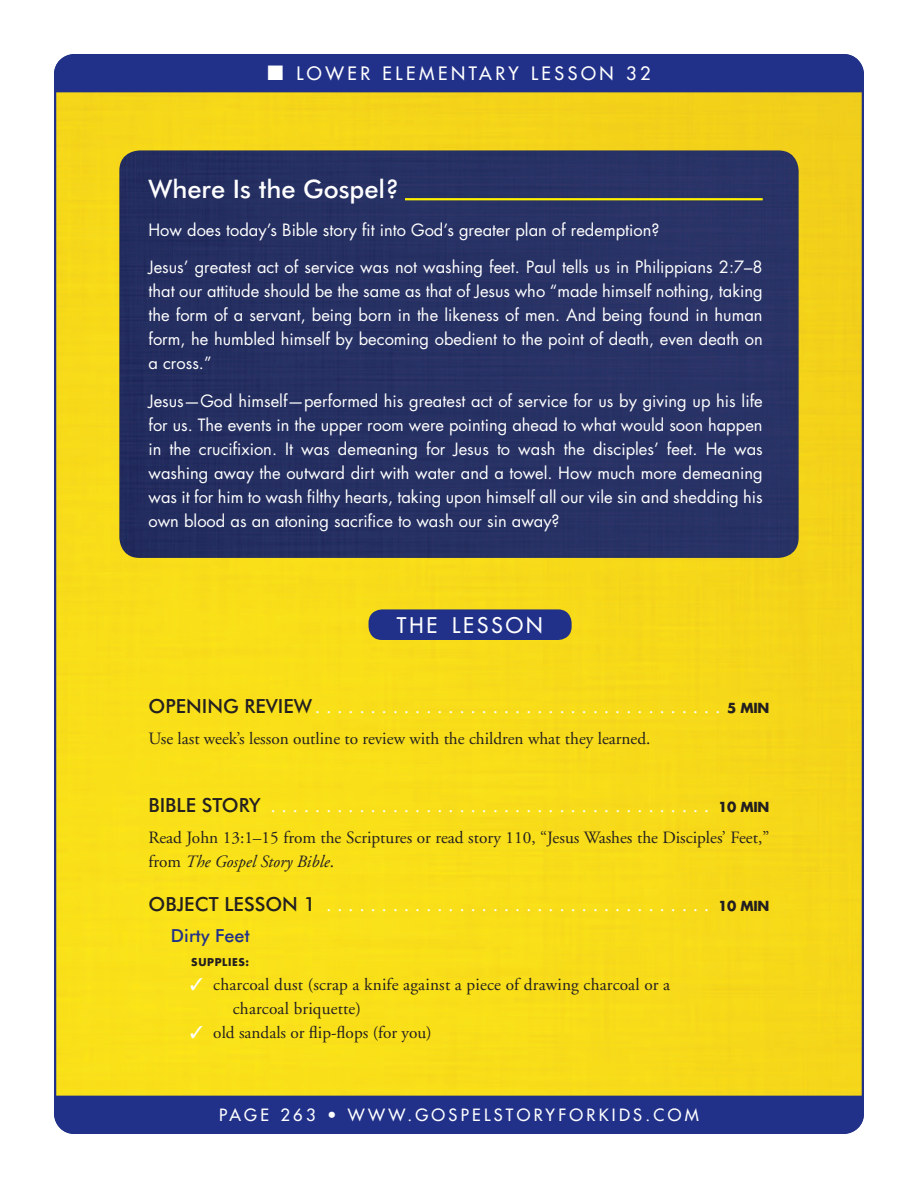
<style>
.page{position:relative;width:918px;height:1188px;background:#fff}
.page>*{position:absolute;margin:0;border:0;box-sizing:border-box;transform-origin:0 0}
.WIJ_HED{font:500 25.5px "Futura BT";color:#fff}
.Head{font:21px "Futura";letter-spacing:.145em;color:#fff}
.SUB_1{font:19.5px "Adobe Garamond";color:#fff}
.t1{font:18px "Futura";letter-spacing:.2em;color:#fff}
.LS_Subhead_2{font:500 18px "Futura BT";color:#213189}
.TXT{font:17.25px/24px "Adobe Garamond";color:#231f20}
.WIJ_Txt{font:16.5px/24px "Futura";color:#fff;text-align:justify}
.t2{font:16.5px "Futura";letter-spacing:.2em;color:#fff}
.LS_Supply_List_Inden{font:700 10.5px "Futura";letter-spacing:.06em;color:#231f20}
.s1{font-family:"Futura BT";font-weight:500;color:#231f20}
.s2{font-family:"Futura";font-weight:700;font-size:13.5px;color:#231f20}
.s3{font-style:italic}
.s4{color:#fff}
</style>
<div class="page">
<img style="left:57px;top:92px;width:804px;height:1004px">
<div style="left:54px;top:54px;width:810px;height:38px;background:#213189"></div>
<div style="left:54px;top:1096px;width:810px;height:38px;background:#213189"></div>
<div style="left:119px;top:150px;width:680px;height:408px;background:#273164"></div>
<hr style="left:405px;top:198px;width:358px;height:2px;background:#fff101">
<div style="left:369px;top:609px;width:203px;height:31px;background:#213189;border-radius:14px"></div>
<p class="t1" style="left:267px;top:62px;width:385px">■ LOWER ELEMENTARY LESSON 32</p>
<p class="WIJ_HED" style="left:148px;top:174px;width:252px">Where Is the Gospel?</p>
<p class="WIJ_Txt" style="left:148px;top:218px;width:513px">How does today’s Bible story fit into God’s greater plan of redemption?</p>
<p class="WIJ_Txt" style="left:148px;top:255px;width:616px">Jesus’ greatest act of service was not washing feet. Paul tells us in Philippians 2:7–8 that our attitude should be the same as that of Jesus who “made himself nothing, taking the form of a servant, being born in the likeness of men. And being found in human form, he humbled himself by becoming obedient to the point of death, even death on a cross.”</p>
<p class="WIJ_Txt" style="left:148px;top:389px;width:616px">Jesus—God himself—performed his greatest act of service for us by giving up his life for us. The events in the upper room were pointing ahead to what would soon happen in the crucifixion. It was demeaning for Jesus to wash the disciples’ feet. He was washing away the outward dirt with water and a towel. How much more demeaning was it for him to wash filthy hearts, taking upon himself all our vile sin and shedding his own blood as an atoning sacrifice to wash our sin away?</p>
<p class="Head" style="left:397px;top:612px;width:147px">THE LESSON</p>
<p class="SUB_1" style="left:148px;top:696px;width:623px"><span class="s1">OPENING REVIEW</span>..................................... <span class="s2">5 MIN</span></p>
<p class="TXT" style="left:148px;top:727px;width:504px">Use last week’s lesson outline to review with the children what they learned.</p>
<p class="SUB_1" style="left:148px;top:795px;width:623px"><span class="s1">BIBLE STORY</span> ........................................ <span class="s2">10 MIN</span></p>
<p class="TXT" style="left:148px;top:826px;width:622px">Read John 13:1–15 from the Scriptures or read story 110, “Jesus Washes the Disciples’ Feet,” from <span class="s3">The Gospel Story Bible</span>.</p>
<p class="SUB_1" style="left:148px;top:894px;width:623px"><span class="s1">OBJECT LESSON 1</span> ................................... <span class="s2">10 MIN</span></p>
<p class="LS_Subhead_2" style="left:171px;top:924px;width:80px">Dirty Feet</p>
<p class="LS_Supply_List_Inden" style="left:191px;top:955px;width:60px">SUPPLIES:</p>
<p class="TXT" style="left:233px;top:973px;width:439px;text-indent:-43px"><span class="s4">✓</span> charcoal dust (scrap a knife against a piece of drawing charcoal or a charcoal briquette)</p>
<p class="TXT" style="left:190px;top:1021px;width:243px"><span class="s4">✓</span> old sandals or flip-flops (for you)</p>
<p class="t2" style="left:219px;top:1105px;width:481px">PAGE 263 • WWW.GOSPELSTORYFORKIDS.COM</p>
</div>
